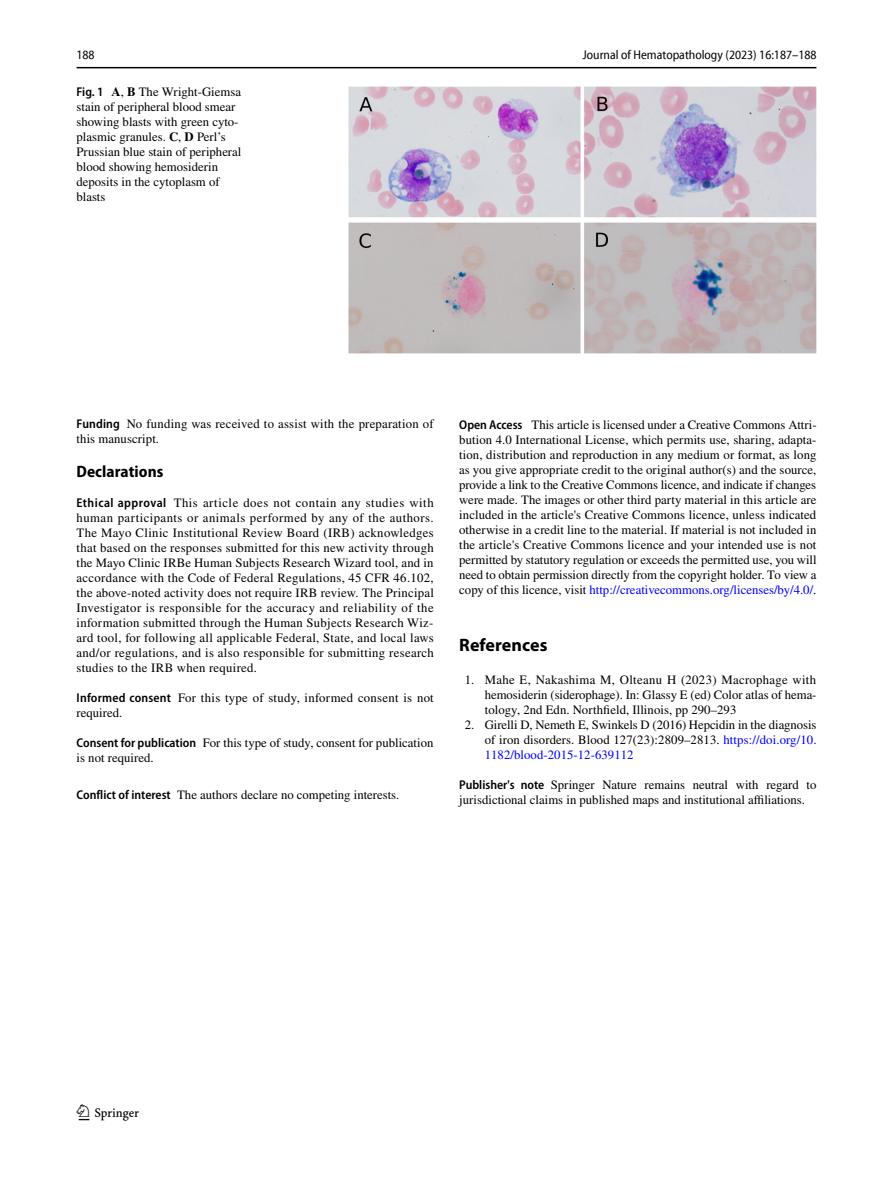
<style>
.page{position:relative;width:893px;height:1187px;background:#fff}
.page>*{position:absolute;margin:0;border:0;box-sizing:border-box;transform-origin:0 0}
.t1{font:22.5px "Springnew Regular 2";color:#000}
.t2{font:700 18px "Myriad Pro";letter-spacing:.005em;color:#000}
.t3{font:700 semi-condensed 16.5px "Myriad Pro";letter-spacing:.005em;color:#000}
.t4{font:12.75px/15px "STIX";color:#000}
.t5{font:12.75px/15px "STIX";letter-spacing:.025em;color:#000}
.t6{font:semi-condensed 12.75px "Myriad Pro Unic";color:#000}
.s1{font-family:"Myriad Pro";font-weight:600;font-stretch:semi-condensed}
.s2{font-weight:700}
.s3{color:#00f}
</style>
<div class="page">
<hr style="left:77px;top:67px;width:739px;height:1px;background:#000">
<img style="left:349px;top:87px;width:467px;height:267px">
<p class="t6" style="left:77px;top:50px;width:20px">188</p>
<p class="t6" style="left:583px;top:50px;width:236px">Journal of Hematopathology (2023) 16:187–188</p>
<p class="t4" style="left:77px;top:85px;width:166px"><span class="s1">Fig. 1</span> <span class="s2">A</span>, <span class="s2">B</span> The Wright-Giemsa stain of peripheral blood smear showing blasts with green cyto&shy;plasmic granules. <span class="s2">C</span>, <span class="s2">D</span> Perl’s<br>Prussian blue stain of peripheral blood showing hemosiderin deposits in the cytoplasm of blasts</p>
<p class="t4" style="left:77px;top:417px;width:359px"><span class="s1">Funding</span> No funding was received to assist with the preparation of this manuscript.</p>
<p class="t3" style="left:77px;top:462px;width:88px">Declarations</p>
<p class="t4" style="left:77px;top:496px;width:359px;text-align:justify"><span class="s1">Ethical approval</span> This article does not contain any studies with human participants or animals performed by any of the authors.<br>The Mayo Clinic Institutional Review Board (IRB) acknowledges that based on the responses submitted for this new activity through the Mayo Clinic IRBe Human Subjects Research Wizard tool, and in accordance with the Code of Federal Regulations, 45 CFR 46.102, the above-noted activity does not require IRB review. The Principal Investigator is responsible for the accuracy and reliability of the information submitted through the Human Subjects Research Wiz&shy;ard tool, for following all applicable Federal, State, and local laws and/or regulations, and is also responsible for submitting research studies to the IRB when required.</p>
<p class="t5" style="left:77px;top:691px;width:359px"><span class="s1">Informed consent</span> For this type of study, informed consent is not required.</p>
<p class="t4" style="left:77px;top:736px;width:359px"><span class="s1">Consent for publication</span> For this type of study, consent for publication is not required.</p>
<p class="t4" style="left:77px;top:788px;width:324px"><span class="s1">Conflict of interest</span> The authors declare no competing interests.</p>
<p class="t4" style="left:459px;top:418px;width:359px;text-align:justify"><span class="s1">Open Access</span> This article is licensed under a Creative Commons Attri&shy;bution 4.0 International License, which permits use, sharing, adapta&shy;tion, distribution and reproduction in any medium or format, as long as you give appropriate credit to the original author(s) and the source, provide a link to the Creative Commons licence, and indicate if changes were made. The images or other third party material in this article are included in the article's Creative Commons licence, unless indicated otherwise in a credit line to the material. If material is not included in the article's Creative Commons licence and your intended use is not permitted by statutory regulation or exceeds the permitted use, you will need to obtain permission directly from the copyright holder. To view a copy of this licence, visit <span class="s3">http://creativecommons.org/licenses/by/4.0/</span>.</p>
<h2 class="t2" style="left:459px;top:632px;width:90px">References</h2>
<p class="t4" style="left:485px;top:673px;width:333px;text-align:justify;text-indent:-20px">1. Mahe E, Nakashima M, Olteanu H (2023) Macrophage with hemosiderin (siderophage). In: Glassy E (ed) Color atlas of hema&shy;tology, 2nd Edn. Northfield, Illinois, pp 290–293</p>
<p class="t4" style="left:485px;top:718px;width:333px;text-align:justify;text-indent:-20px">2. Girelli D, Nemeth E, Swinkels D (2016) Hepcidin in the diagnosis of iron disorders. Blood 127(23):2809–2813. <span class="s3">https://doi.org/10.<br>1182/blood-2015-12-639112</span></p>
<p class="t4" style="left:459px;top:778px;width:359px"><span class="s1">Publisher's note</span> Springer Nature remains neutral with regard to jurisdictional claims in published maps and institutional affiliations.</p>
<h1 class="t1" style="left:79px;top:1104px;width:62px">1 3</h1>
</div>
